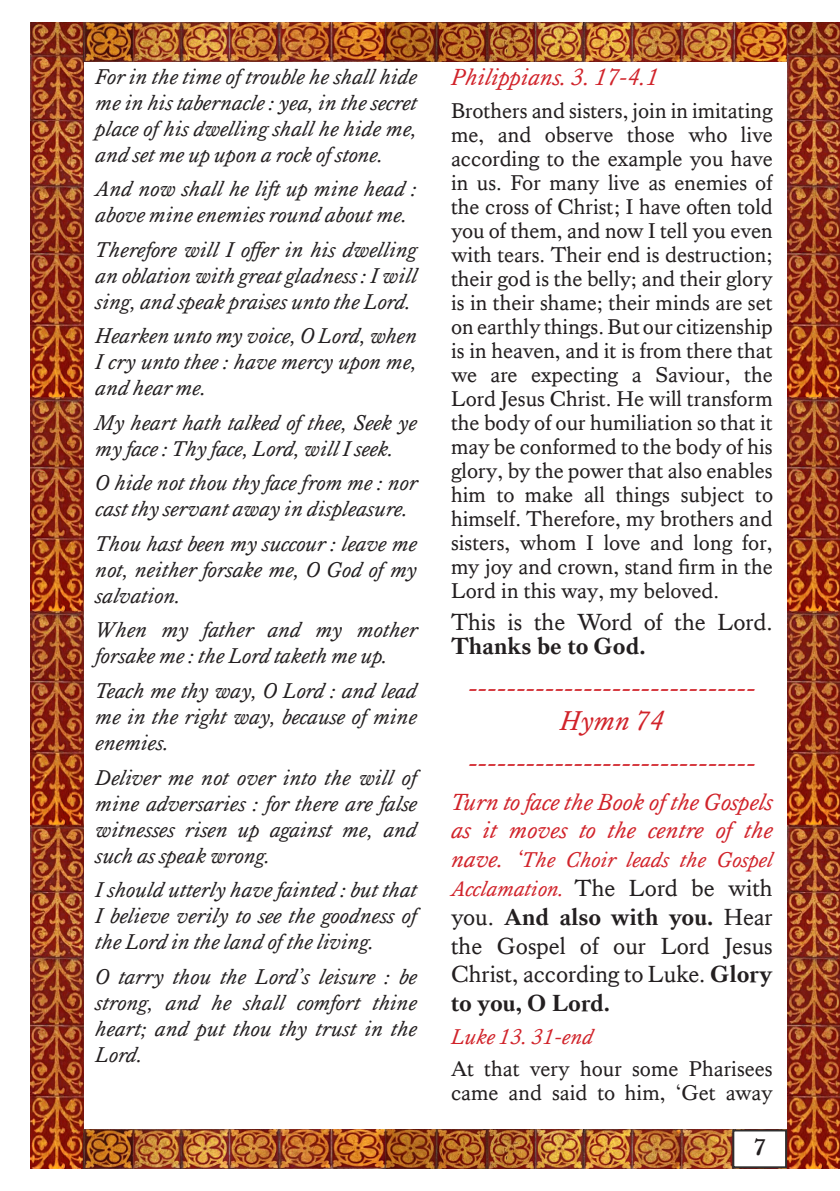
<style>
.page{position:relative;width:840px;height:1191px;background:#fff}
.page>*{position:absolute;margin:0;border:0;box-sizing:border-box;transform-origin:0 0}
.t1{font:italic 28px/33.6px "Kings Caslon";color:#d1232a;text-align:center}
.t2{font:24px/28.8px "Kings Caslon";color:#231f20}
.t3{font:italic 24px/28.8px "Kings Caslon";color:#d1232a}
.t4{font:700 24px "Kings Caslon";color:#231f20}
.t5{font:italic 22px/26px "Kings Caslon";color:#231f20;text-align:justify}
.t6{font:22px/24px "Kings Caslon";color:#231f20;text-align:justify}
.t7{font:italic 22px "Kings Caslon";color:#d1232a}
.s1{font-weight:700}
.s2{font-size:24px}
.s3{font-style:italic;font-size:22px;color:#d1232a}
</style>
<div class="page">
<img style="left:31px;top:23px;width:53px;height:1145px">
<img style="left:84px;top:23px;width:702px;height:38px">
<img style="left:84px;top:1129px;width:648px;height:39px">
<img style="left:786px;top:23px;width:53px;height:1145px">
<div style="left:732px;top:1129px;width:54px;height:39px;background:#fff;border:2px solid #303030"></div>
<p class="t5" style="left:95px;top:63px;width:323px">For in the time of trouble he shall hide me in his tabernacle : yea, in the secret place of his dwelling shall he hide me, and set me up upon a rock of stone.</p>
<p class="t5" style="left:95px;top:176px;width:323px">And now shall he lift up mine head : above mine enemies round about me.</p>
<p class="t5" style="left:95px;top:236px;width:323px">Therefore will I offer in his dwelling an oblation with great gladness : I will sing, and speak praises unto the Lord.</p>
<p class="t5" style="left:95px;top:323px;width:323px">Hearken unto my voice, O Lord, when I cry unto thee : have mercy upon me, and hear me.</p>
<p class="t5" style="left:95px;top:409px;width:323px">My heart hath talked of thee, Seek ye my face : Thy face, Lord, will I seek.</p>
<p class="t5" style="left:95px;top:470px;width:324px">O hide not thou thy face from me : nor cast thy servant away in displeasure.</p>
<p class="t5" style="left:95px;top:530px;width:323px">Thou hast been my succour : leave me not, neither forsake me, O God of my salvation.</p>
<p class="t5" style="left:95px;top:617px;width:324px">When my father and my mother forsake me : the Lord taketh me up.</p>
<p class="t5" style="left:95px;top:677px;width:323px">Teach me thy way, O Lord : and lead me in the right way, because of mine enemies.</p>
<p class="t5" style="left:95px;top:764px;width:323px">Deliver me not over into the will of mine adversaries : for there are false witnesses risen up against me, and such as speak wrong.</p>
<p class="t5" style="left:95px;top:876px;width:323px">I should utterly have fainted : but that I believe verily to see the goodness of the Lord in the land of the living.</p>
<p class="t5" style="left:95px;top:963px;width:323px">O tarry thou the Lord’s leisure : be strong, and he shall comfort thine heart; and put thou thy trust in the Lord.</p>
<p class="t3" style="left:451px;top:63px;width:209px">Philippians. 3. 17-4.1</p>
<p class="t6" style="left:451px;top:98px;width:323px">Brothers and sisters, join in imitating me, and observe those who live according to the example you have in us. For many live as enemies of the cross of Christ; I have often told you of them, and now I tell you even with tears. Their end is destruction; their god is the belly; and their glory is in their shame; their minds are set on earthly things. But our citizenship is in heaven, and it is from there that we are expecting a Saviour, the Lord Jesus Christ. He will transform the body of our humiliation so that it may be conformed to the body of his glory, by the power that also enables him to make all things subject to himself. Therefore, my brothers and sisters, whom I love and long for, my joy and crown, stand firm in the Lord in this way, my beloved.</p>
<p class="t2" style="left:451px;top:610px;width:323px;line-height:24px">This is the Word of the Lord.<br><span class="s1">Thanks be to God.</span></p>
<p class="t1" style="left:468px;top:670px;width:289px">------------------------------<br>Hymn 74</p>
<p class="t1" style="left:468px;top:746px;width:289px">------------------------------</p>
<p class="t3" style="left:451px;top:787px;width:323px">Turn to face the Book of the Gospels as it moves to the centre of the</p>
<p class="t7" style="left:451px;top:847px;width:323px"><span class="s2">nave. ‘</span>The Choir leads the Gospel</p>
<p class="t2" style="left:451px;top:873px;width:323px;text-align:justify"><span class="s3">Acclamation.</span> The Lord be with you. <span class="s1">And also with you.</span> Hear the Gospel of our Lord Jesus Christ, according to Luke. <span class="s1">Glory to you, O Lord.</span></p>
<p class="t7" style="left:451px;top:1023px;width:144px">Luke 13. 31-end</p>
<p class="t6" style="left:451px;top:1056px;width:323px">At that very hour some Pharisees came and said to him, ‘Get away</p>
<p class="t4" style="left:753px;top:1132px;width:14px">7</p>
</div>
